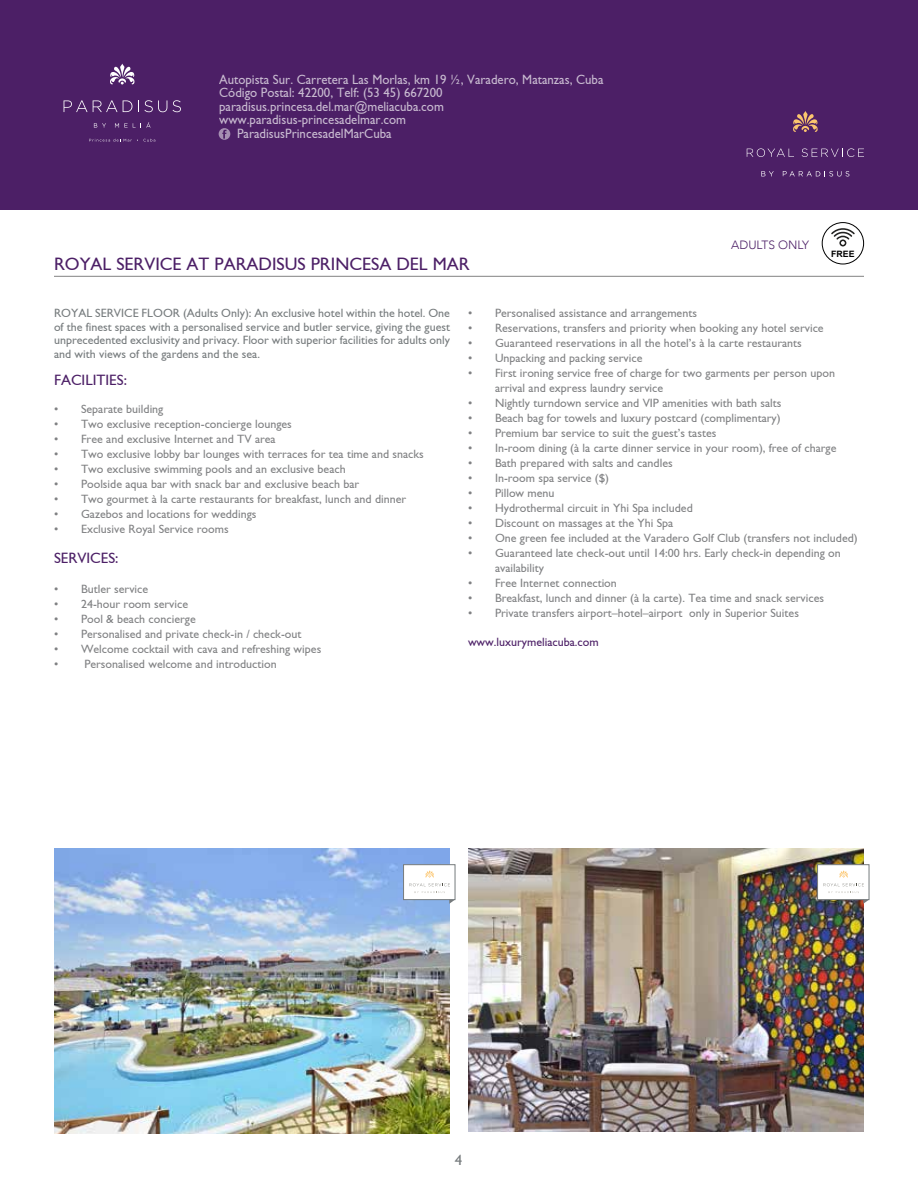
<style>
.page{position:relative;width:918px;height:1188px;background:#fff}
.page>*{position:absolute;margin:0;border:0;box-sizing:border-box;transform-origin:0 0}
.t1{font:18px "Gill Sans";color:#4c1f66}
.t2{font:15px "Gill Sans";color:#4c1f66}
.t3{font:15px "Gill Sans";color:#767b7d}
.t4{font:13.5px "Gill Sans";color:#fff;scale:.95 1}
.t5{font:12px/15px "Gill Sans";color:#808183}
.t6{font:12px/13.5px "Gill Sans";color:#767b7d;text-align:justify}
.t7{font:12px "Gill Sans";color:#4c1f66}
.t8{font:300 12px "Avenir";color:#4c1f66}
.t9{font:700 8.7px "Arial";color:#000}
</style>
<div class="page">
<div style="left:0;top:0;width:918px;height:210px;background:#4c1f66"></div>
<svg style="left:219px;top:128px;width:11px;height:12px"></svg>
<svg style="left:94px;top:123px;width:12px;height:5px"></svg>
<svg style="left:115px;top:122px;width:36px;height:6px"></svg>
<svg style="left:64px;top:100px;width:68px;height:12px"></svg>
<svg style="left:138px;top:100px;width:29px;height:12px"></svg>
<svg style="left:173px;top:100px;width:8px;height:12px"></svg>
<svg style="left:110px;top:64px;width:25px;height:20px"></svg>
<svg style="left:89px;top:139px;width:66px;height:3px"></svg>
<img style="left:54px;top:848px;width:396px;height:286px">
<img style="left:468px;top:848px;width:396px;height:284px">
<hr style="left:54px;top:276px;width:810px;height:1px;background:#000">
<svg style="left:793px;top:111px;width:25px;height:21px"></svg>
<svg style="left:761px;top:171px;width:13px;height:5px"></svg>
<svg style="left:783px;top:171px;width:66px;height:5px"></svg>
<svg style="left:747px;top:148px;width:47px;height:9px"></svg>
<svg style="left:802px;top:148px;width:62px;height:9px"></svg>
<div style="left:817px;top:865px;width:52px;height:35px;background:#fff;border:1px solid #767b7d"></div>
<svg style="left:863px;top:900px;width:6px;height:4px"></svg>
<svg style="left:823px;top:870px;width:41px;height:23px"></svg>
<div style="left:403px;top:865px;width:52px;height:35px;background:#fff;border:1px solid #767b7d"></div>
<svg style="left:449px;top:900px;width:6px;height:4px"></svg>
<svg style="left:409px;top:870px;width:41px;height:23px"></svg>
<svg style="left:831px;top:228px;width:24px;height:18px"></svg>
<div style="left:822px;top:222px;width:42px;height:42px;border:1px solid #000;border-radius:50%"></div>
<p class="t4" style="left:219px;top:71px;width:406px">Autopista Sur. Carretera Las Morlas, km 19 ½, Varadero, Matanzas, Cuba</p>
<p class="t4" style="left:219px;top:85px;width:237px">Código Postal: 42200, Telf: (53 45) 667200</p>
<p class="t4" style="left:219px;top:98px;width:238px">paradisus.princesa.del.mar@meliacuba.com</p>
<p class="t4" style="left:219px;top:112px;width:198px">www.paradisus-princesadelmar.com</p>
<p class="t4" style="left:237px;top:125px;width:164px">ParadisusPrincesadelMarCuba</p>
<h1 class="t1" style="left:54px;top:254px;width:417px">ROYAL SERVICE AT PARADISUS PRINCESA DEL MAR</h1>
<p class="t8" style="left:731px;top:238px;width:79px">ADULTS ONLY</p>
<p class="t9" style="left:831px;top:248px;width:25px">FREE</p>
<p class="t6" style="left:54px;top:306px;width:398px">ROYAL SERVICE FLOOR (Adults Only): An exclusive hotel within the hotel. One of the finest spaces with a personalised service and butler service, giving the guest unprecedented exclusivity and privacy. Floor with superior facilities for adults only and with views of the gardens and the sea.</p>
<p class="t2" style="left:54px;top:371px;width:74px">FACILITIES:</p>
<p class="t5" style="left:54px;top:401px;width:111px">• Separate building</p>
<p class="t5" style="left:54px;top:416px;width:239px">• Two exclusive reception-concierge lounges</p>
<p class="t5" style="left:54px;top:431px;width:223px">• Free and exclusive Internet and TV area</p>
<p class="t5" style="left:54px;top:446px;width:371px">• Two exclusive lobby bar lounges with terraces for tea time and snacks</p>
<p class="t5" style="left:54px;top:461px;width:293px">• Two exclusive swimming pools and an exclusive beach</p>
<p class="t5" style="left:54px;top:476px;width:307px">• Poolside aqua bar with snack bar and exclusive beach bar</p>
<p class="t5" style="left:54px;top:491px;width:354px">• Two gourmet à la carte restaurants for breakfast, lunch and dinner</p>
<p class="t5" style="left:54px;top:506px;width:204px">• Gazebos and locations for weddings</p>
<p class="t5" style="left:54px;top:521px;width:176px">• Exclusive Royal Service rooms</p>
<p class="t2" style="left:54px;top:549px;width:66px">SERVICES:</p>
<p class="t5" style="left:54px;top:581px;width:96px">• Butler service</p>
<p class="t5" style="left:54px;top:596px;width:136px">• 24-hour room service</p>
<p class="t5" style="left:54px;top:611px;width:143px">• Pool &amp; beach concierge</p>
<p class="t5" style="left:54px;top:626px;width:249px">• Personalised and private check-in / check-out</p>
<p class="t5" style="left:54px;top:641px;width:269px">• Welcome cocktail with cava and refreshing wipes</p>
<p class="t5" style="left:54px;top:656px;width:224px">• Personalised welcome and introduction</p>
<p class="t5" style="left:468px;top:305px;width:230px">• Personalised assistance and arrangements</p>
<p class="t5" style="left:468px;top:320px;width:357px">• Reservations, transfers and priority when booking any hotel service</p>
<p class="t5" style="left:468px;top:335px;width:335px">• Guaranteed reservations in all the hotel’s à la carte restaurants</p>
<p class="t5" style="left:468px;top:350px;width:176px">• Unpacking and packing service</p>
<p class="t5" style="left:495px;top:365px;width:342px;text-indent:-27px">• First ironing service free of charge for two garments per person upon arrival and express laundry service</p>
<p class="t5" style="left:468px;top:395px;width:315px">• Nightly turndown service and VIP amenities with bath salts</p>
<p class="t5" style="left:468px;top:410px;width:314px">• Beach bag for towels and luxury postcard (complimentary)</p>
<p class="t5" style="left:468px;top:425px;width:250px">• Premium bar service to suit the guest’s tastes</p>
<p class="t5" style="left:468px;top:440px;width:370px">• In-room dining (à la carte dinner service in your room), free of charge</p>
<p class="t5" style="left:468px;top:455px;width:206px">• Bath prepared with salts and candles</p>
<p class="t5" style="left:468px;top:470px;width:143px">• In-room spa service ($)</p>
<p class="t5" style="left:468px;top:485px;width:88px">• Pillow menu</p>
<p class="t5" style="left:468px;top:500px;width:226px">• Hydrothermal circuit in Yhi Spa included</p>
<p class="t5" style="left:468px;top:515px;width:207px">• Discount on massages at the Yhi Spa</p>
<p class="t5" style="left:468px;top:530px;width:391px">• One green fee included at the Varadero Golf Club (transfers not included)</p>
<p class="t5" style="left:495px;top:545px;width:347px;text-indent:-27px">• Guaranteed late check-out until 14:00 hrs. Early check-in depending on availability</p>
<p class="t5" style="left:468px;top:575px;width:150px">• Free Internet connection</p>
<p class="t5" style="left:468px;top:590px;width:358px">• Breakfast, lunch and dinner (à la carte). Tea time and snack services</p>
<p class="t5" style="left:468px;top:605px;width:332px">• Private transfers airport–hotel–airport only in Superior Suites</p>
<p class="t7" style="left:468px;top:635px;width:132px">www.luxurymeliacuba.com</p>
<p class="t3" style="left:455px;top:1151px;width:9px">4</p>
</div>
